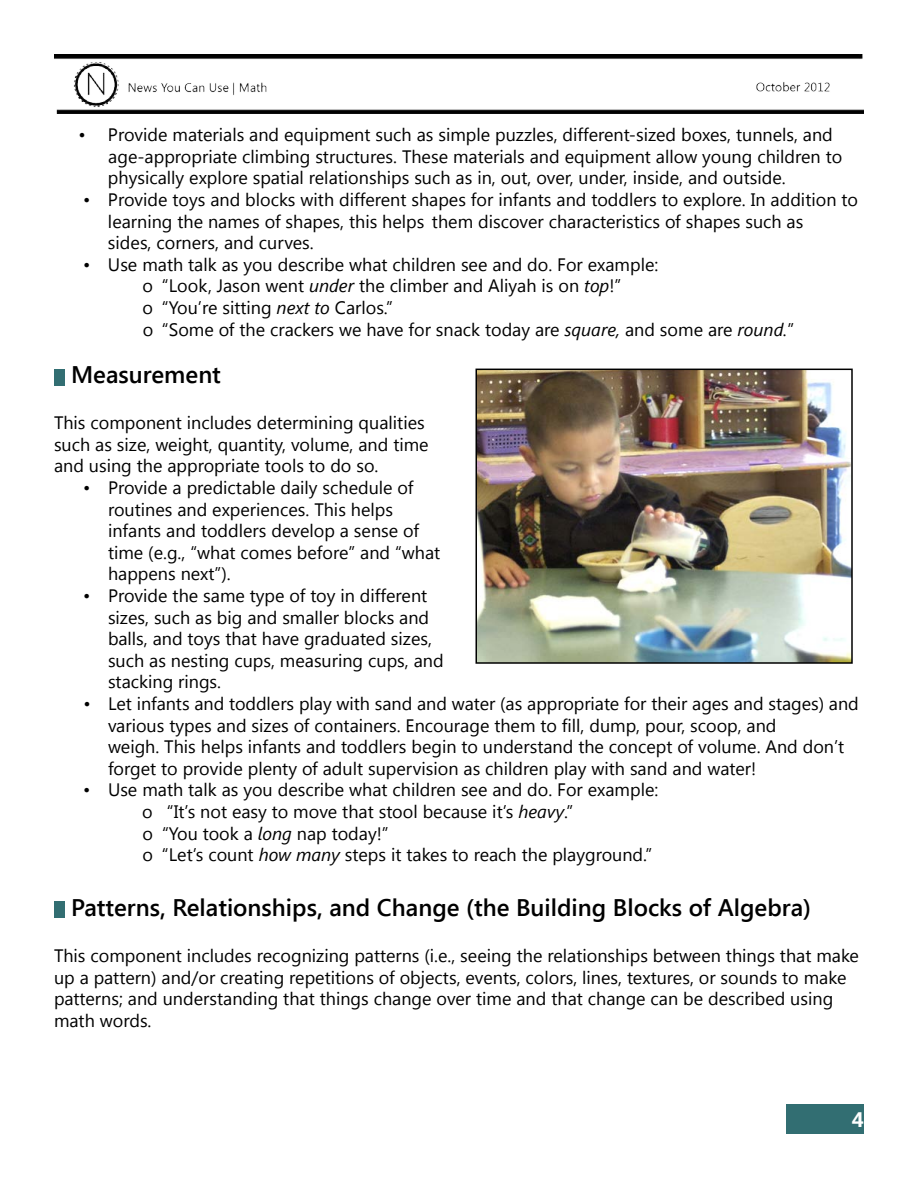
<style>
.page{position:relative;width:918px;height:1188px;background:#fff}
.page>*{position:absolute;margin:0;border:0;box-sizing:border-box;transform-origin:0 0}
.t1{font:600 24px "Segoe UI";color:#000}
.t2{font:700 21px "Segoe UI";color:#fff}
.t3{font:18px/21.6px "Segoe UI";color:#000}
.s1{font-style:italic}
</style>
<div class="page">
<div style="left:54px;top:369px;width:10px;height:17px;background:#326e72"></div>
<div style="left:54px;top:902px;width:10px;height:16px;background:#326e72"></div>
<img style="left:54px;top:54px;width:810px;height:59px">
<img style="left:479px;top:372px;width:371px;height:289px">
<div style="left:476px;top:369px;width:377px;height:295px;border:2px solid #000"></div>
<div style="left:786px;top:1104px;width:78px;height:30px;background:#326e72"></div>
<p class="t3" style="left:108px;top:123px;width:736px;text-indent:-30px">• Provide materials and equipment such as simple puzzles, different-sized boxes, tunnels, and age-appropriate climbing structures. These materials and equipment allow young children to physically explore spatial relationships such as in, out, over, under, inside, and outside.</p>
<p class="t3" style="left:108px;top:188px;width:751px;text-indent:-25px">• Provide toys and blocks with different shapes for infants and toddlers to explore. In addition to learning the names of shapes, this helps them discover characteristics of shapes such as<br>sides, corners, and curves.</p>
<p class="t3" style="left:83px;top:253px;width:577px">• Use math talk as you describe what children see and do. For example:</p>
<p class="t3" style="left:143px;top:274px;width:480px">o “Look, Jason went <span class="s1">under</span> the climber and Aliyah is on <span class="s1">top</span>!”</p>
<p class="t3" style="left:143px;top:296px;width:252px">o “You’re sitting <span class="s1">next to</span> Carlos.”</p>
<p class="t3" style="left:143px;top:318px;width:653px">o “Some of the crackers we have for snack today are <span class="s1">square,</span> and some are <span class="s1">round.</span>”</p>
<h4 class="t1" style="left:71px;top:358px;width:151px">Measurement</h4>
<p class="t3" style="left:54px;top:411px;width:376px">This component includes determining qualities such as size, weight, quantity, volume, and time and using the appropriate tools to do so.</p>
<p class="t3" style="left:108px;top:476px;width:334px;text-indent:-25px">• Provide a predictable daily schedule of routines and experiences. This helps infants and toddlers develop a sense of time (e.g., “what comes before” and “what happens next”).</p>
<p class="t3" style="left:108px;top:584px;width:337px;text-indent:-25px">• Provide the same type of toy in different sizes, such as big and smaller blocks and balls, and toys that have graduated sizes, such as nesting cups, measuring cups, and stacking rings.</p>
<p class="t3" style="left:108px;top:692px;width:752px;text-indent:-24px">• Let infants and toddlers play with sand and water (as appropriate for their ages and stages) and various types and sizes of containers. Encourage them to fill, dump, pour, scoop, and<br>weigh. This helps infants and toddlers begin to understand the concept of volume. And don’t forget to provide plenty of adult supervision as children play with sand and water!</p>
<p class="t3" style="left:83px;top:778px;width:577px">• Use math talk as you describe what children see and do. For example:</p>
<p class="t3" style="left:142px;top:800px;width:433px">o “It’s not easy to move that stool because it’s <span class="s1">heavy</span>.”</p>
<p class="t3" style="left:143px;top:822px;width:248px">o “You took a <span class="s1">long</span> nap today!”</p>
<p class="t3" style="left:143px;top:843px;width:511px">o “Let’s count <span class="s1">how many</span> steps it takes to reach the playground.”</p>
<h4 class="t1" style="left:71px;top:891px;width:742px">Patterns, Relationships, and Change (the Building Blocks of Algebra)</h4>
<p class="t3" style="left:54px;top:944px;width:807px">This component includes recognizing patterns (i.e., seeing the relationships between things that make up a pattern) and/or creating repetitions of objects, events, colors, lines, textures, or sounds to make patterns; and understanding that things change over time and that change can be described using math words.</p>
<p class="t2" style="left:852px;top:1104px;width:14px">4</p>
</div>
